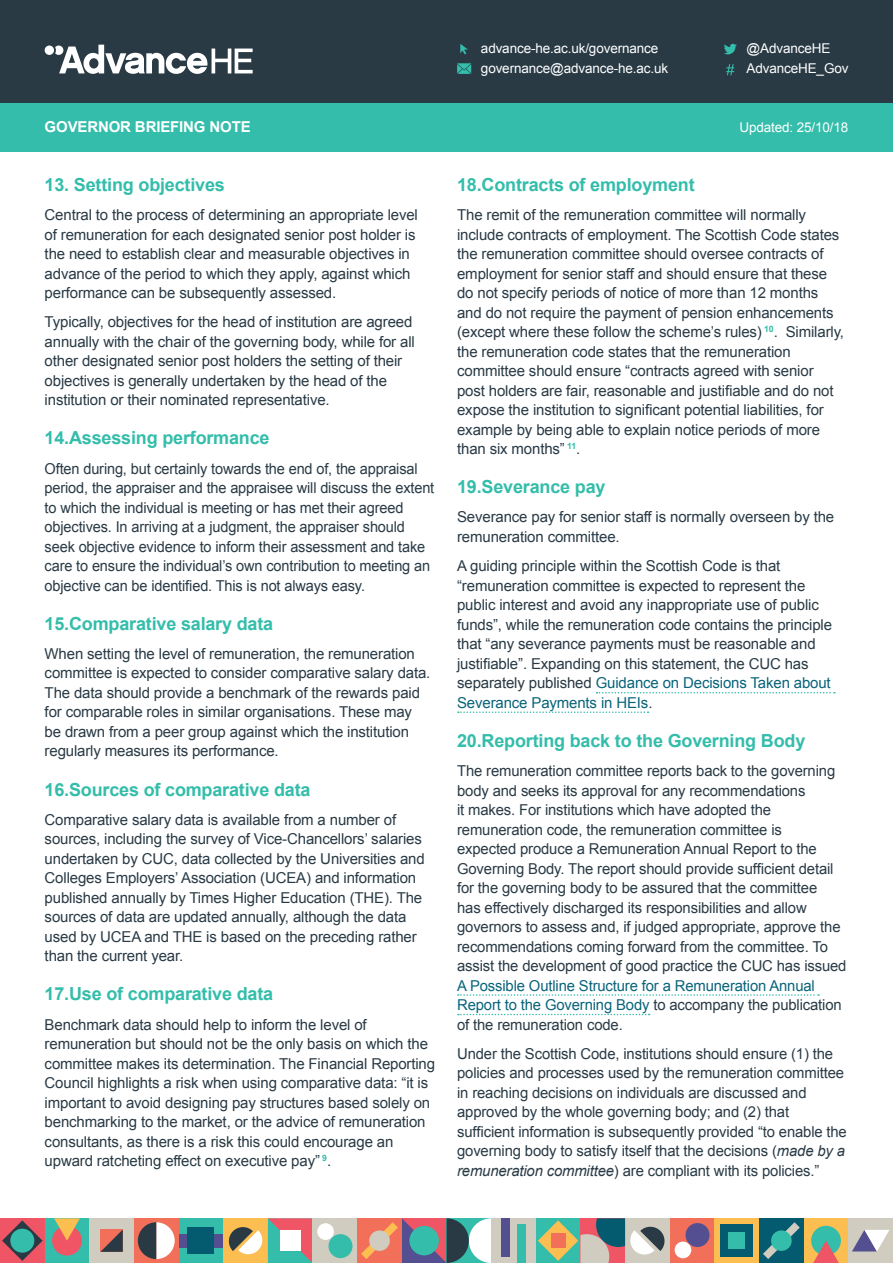
<style>
.page{position:relative;width:893px;height:1263px;background:#fff}
.page>*{position:absolute;margin:0;border:0;box-sizing:border-box;transform-origin:0 0}
.t1{font:700 18px "Arial";letter-spacing:-.01em;color:#33bdaa}
.t2{font:15px/19.5px "Arial";letter-spacing:-.01em;color:#293a45}
.t3{font:700 15px "Arial";letter-spacing:-.01em;color:#fff}
.t4{font:13.5px/19.5px "Arial";letter-spacing:-.01em;color:#fff}
.s1{color:#09647a}
.s2{font-style:italic}
</style>
<div class="page">
<div style="left:0;top:0;width:893px;height:113px;background:#293a45"></div>
<div style="left:0;top:103px;width:893px;height:49px;background:#33bdaa"></div>
<div style="left:804px;top:1218px;width:44px;height:45px;background:#fdbe51"></div>
<div style="left:811px;top:1226px;width:30px;height:29px;background:#33bdaa;border-radius:50%"></div>
<svg style="left:813px;top:1241px;width:26px;height:22px"></svg>
<div style="left:45px;top:1218px;width:44px;height:45px;background:#33bdaa"></div>
<div style="left:52px;top:1226px;width:30px;height:29px;background:#ef5565;border-radius:50%"></div>
<svg style="left:54px;top:1218px;width:26px;height:23px"></svg>
<div style="left:848px;top:1218px;width:45px;height:45px;background:#d0ccbf"></div>
<svg style="left:852px;top:1230px;width:37px;height:21px"></svg>
<div style="left:536px;top:1218px;width:44px;height:45px;background:#33bdaa"></div>
<div style="left:89px;top:1218px;width:45px;height:45px;background:#d0ccbf"></div>
<svg style="left:100px;top:1229px;width:23px;height:23px"></svg>
<div style="left:759px;top:1218px;width:45px;height:45px;background:#045b70"></div>
<svg style="left:763px;top:1222px;width:37px;height:37px"></svg>
<div style="left:771px;top:1230px;width:21px;height:21px;background:#33bdaa;border-radius:50%"></div>
<div style="left:223px;top:1218px;width:45px;height:45px;background:#fdbe51"></div>
<div style="left:670px;top:1218px;width:44px;height:45px;background:#f26f59"></div>
<div style="left:685px;top:1223px;width:24px;height:24px;background:#534f91;border-radius:50%"></div>
<div style="left:675px;top:1241px;width:16px;height:17px;background:#fff;border-radius:50%"></div>
<svg style="left:228px;top:1218px;width:85px;height:45px"></svg>
<div style="left:280px;top:1230px;width:20px;height:21px;background:#fff"></div>
<div style="left:313px;top:1218px;width:44px;height:45px;background:#d0ccbf"></div>
<div style="left:328px;top:1234px;width:24px;height:24px;background:#33bdaa;border-radius:50%"></div>
<div style="left:317px;top:1223px;width:17px;height:17px;background:#fff;border-radius:50%"></div>
<div style="left:625px;top:1218px;width:45px;height:45px;background:#d0ccbf"></div>
<div style="left:714px;top:1218px;width:45px;height:45px;background:#fdbe51"></div>
<div style="left:721px;top:1224px;width:32px;height:33px;background:#045b70"></div>
<div style="left:729px;top:1232px;width:16px;height:17px;background:#33bdaa"></div>
<div style="left:357px;top:1218px;width:45px;height:45px;background:#f26f59"></div>
<svg style="left:361px;top:1218px;width:130px;height:45px"></svg>
<div style="left:369px;top:1230px;width:21px;height:21px;background:#d0ccbf;border-radius:50%"></div>
<div style="left:491px;top:1218px;width:45px;height:45px;background:#d0ccbf"></div>
<div style="left:501px;top:1218px;width:8px;height:39px;background:#534f91"></div>
<div style="left:517px;top:1224px;width:9px;height:39px;background:#33bdaa"></div>
<svg style="left:538px;top:1218px;width:127px;height:45px"></svg>
<div style="left:0;top:1218px;width:45px;height:45px;background:#ef5565"></div>
<svg style="left:2px;top:1220px;width:41px;height:41px"></svg>
<div style="left:10px;top:1229px;width:24px;height:23px;background:#33bdaa;border-radius:50%"></div>
<div style="left:179px;top:1218px;width:44px;height:45px;background:#33bdaa"></div>
<div style="left:179px;top:1234px;width:44px;height:13px;background:#534f91"></div>
<div style="left:188px;top:1227px;width:26px;height:27px;background:#045b70"></div>
<div style="left:134px;top:1218px;width:45px;height:45px;background:#f26f59"></div>
<svg style="left:138px;top:1222px;width:37px;height:37px"></svg>
<svg style="left:55px;top:45px;width:198px;height:29px"></svg>
<div style="left:45px;top:46px;width:9px;height:9px;background:#fff;border-radius:50%"></div>
<svg style="left:460px;top:44px;width:8px;height:10px"></svg>
<svg style="left:457px;top:63px;width:14px;height:11px"></svg>
<svg style="left:726px;top:64px;width:8px;height:11px"></svg>
<svg style="left:724px;top:44px;width:13px;height:10px"></svg>
<svg style="left:596px;top:692px;width:239px;height:1px"></svg>
<svg style="left:458px;top:711px;width:191px;height:2px"></svg>
<svg style="left:458px;top:994px;width:361px;height:2px"></svg>
<svg style="left:458px;top:1014px;width:192px;height:1px"></svg>
<p class="t4" style="left:481px;top:39px;width:189px">advance-he.ac.uk/governance governance@advance-he.ac.uk</p>
<p class="t4" style="left:747px;top:39px;width:85px">@AdvanceHE</p>
<p class="t4" style="left:747px;top:58px;width:103px">AdvanceHE_Gov</p>
<p class="t3" style="left:45px;top:117px;width:208px">GOVERNOR BRIEFING NOTE</p>
<p class="t4" style="left:739px;top:118px;width:110px">Updated: 25/10/18</p>
<p class="t1" style="left:45px;top:173px;width:182px">13. Setting objectives</p>
<p class="t2" style="left:45px;top:205px;width:375px">Central to the process of determining an appropriate level of remuneration for each designated senior post holder is the need to establish clear and measurable objectives in advance of the period to which they apply, against which performance can be subsequently assessed.</p>
<p class="t2" style="left:45px;top:313px;width:372px">Typically, objectives for the head of institution are agreed annually with the chair of the governing body, while for all other designated senior post holders the setting of their objectives is generally undertaken by the head of the institution or their nominated representative.</p>
<p class="t1" style="left:45px;top:426px;width:226px">14.Assessing performance</p>
<p class="t2" style="left:45px;top:459px;width:391px">Often during, but certainly towards the end of, the appraisal period, the appraiser and the appraisee will discuss the extent to which the individual is meeting or has met their agreed objectives. In arriving at a judgment, the appraiser should seek objective evidence to inform their assessment and take care to ensure the individual’s own contribution to meeting an objective can be identified. This is not always easy.</p>
<p class="t1" style="left:45px;top:611px;width:230px">15.Comparative salary data</p>
<p class="t2" style="left:45px;top:644px;width:387px">When setting the level of remuneration, the remuneration committee is expected to consider comparative salary data.<br>The data should provide a benchmark of the rewards paid for comparable roles in similar organisations. These may be drawn from a peer group against which the institution regularly measures its performance.</p>
<p class="t1" style="left:45px;top:777px;width:267px">16.Sources of comparative data</p>
<p class="t2" style="left:45px;top:810px;width:382px">Comparative salary data is available from a number of sources, including the survey of Vice-Chancellors’ salaries undertaken by CUC, data collected by the Universities and Colleges Employers’ Association (UCEA) and information published annually by Times Higher Education (THE). The sources of data are updated annually, although the data used by UCEA and THE is based on the preceding rather than the current year.</p>
<p class="t1" style="left:45px;top:982px;width:230px">17.Use of comparative data</p>
<p class="t2" style="left:45px;top:1015px;width:392px">Benchmark data should help to inform the level of remuneration but should not be the only basis on which the committee makes its determination. The Financial Reporting Council highlights a risk when using comparative data: “it is important to avoid designing pay structures based solely on benchmarking to the market, or the advice of remuneration consultants, as there is a risk this could encourage an upward ratcheting effect on executive pay” <sup>9</sup>.</p>
<p class="t1" style="left:457px;top:173px;width:239px">18.Contracts of employment</p>
<p class="t2" style="left:457px;top:205px;width:384px">The remit of the remuneration committee will normally include contracts of employment. The Scottish Code states the remuneration committee should oversee contracts of employment for senior staff and should ensure that these</p>
<p class="t2" style="left:457px;top:283px;width:388px">do not specify periods of notice of more than 12 months and do not require the payment of pension enhancements (except where these follow the scheme’s rules) <sup>10</sup>. Similarly, the remuneration code states that the remuneration committee should ensure “contracts agreed with senior post holders are fair, reasonable and justifiable and do not expose the institution to significant potential liabilities, for example by being able to explain notice periods of more than six months” <sup>11</sup>.</p>
<p class="t1" style="left:457px;top:475px;width:150px">19.Severance pay</p>
<p class="t2" style="left:457px;top:508px;width:379px">Severance pay for senior staff is normally overseen by the remuneration committee.</p>
<p class="t2" style="left:457px;top:556px;width:350px">A guiding principle within the Scottish Code is that “remuneration committee is expected to represent the</p>
<p class="t2" style="left:457px;top:595px;width:376px">public interest and avoid any inappropriate use of public funds”, while the remuneration code contains the principle that “any severance payments must be reasonable and justifiable”. Expanding on this statement, the CUC has separately published <span class="s1">Guidance on Decisions Taken about Severance Payments in HEIs</span>.</p>
<p class="t1" style="left:457px;top:728px;width:350px">20.Reporting back to the Governing Body</p>
<p class="t2" style="left:457px;top:761px;width:391px">The remuneration committee reports back to the governing body and seeks its approval for any recommendations<br>it makes. For institutions which have adopted the remuneration code, the remuneration committee is<br>expected produce a Remuneration Annual Report to the Governing Body. The report should provide sufficient detail for the governing body to be assured that the committee<br>has effectively discharged its responsibilities and allow governors to assess and, if judged appropriate, approve the recommendations coming forward from the committee. To assist the development of good practice the CUC has issued <span class="s1">A Possible Outline Structure for a Remuneration Annual Report to the Governing Body</span> to accompany the publication of the remuneration code.</p>
<p class="t2" style="left:457px;top:1044px;width:391px">Under the Scottish Code, institutions should ensure (1) the policies and processes used by the remuneration committee in reaching decisions on individuals are discussed and approved by the whole governing body; and (2) that sufficient information is subsequently provided “to enable the governing body to satisfy itself that the decisions (<span class="s2">made by a remuneration committee</span>) are compliant with its policies.”</p>
</div>
